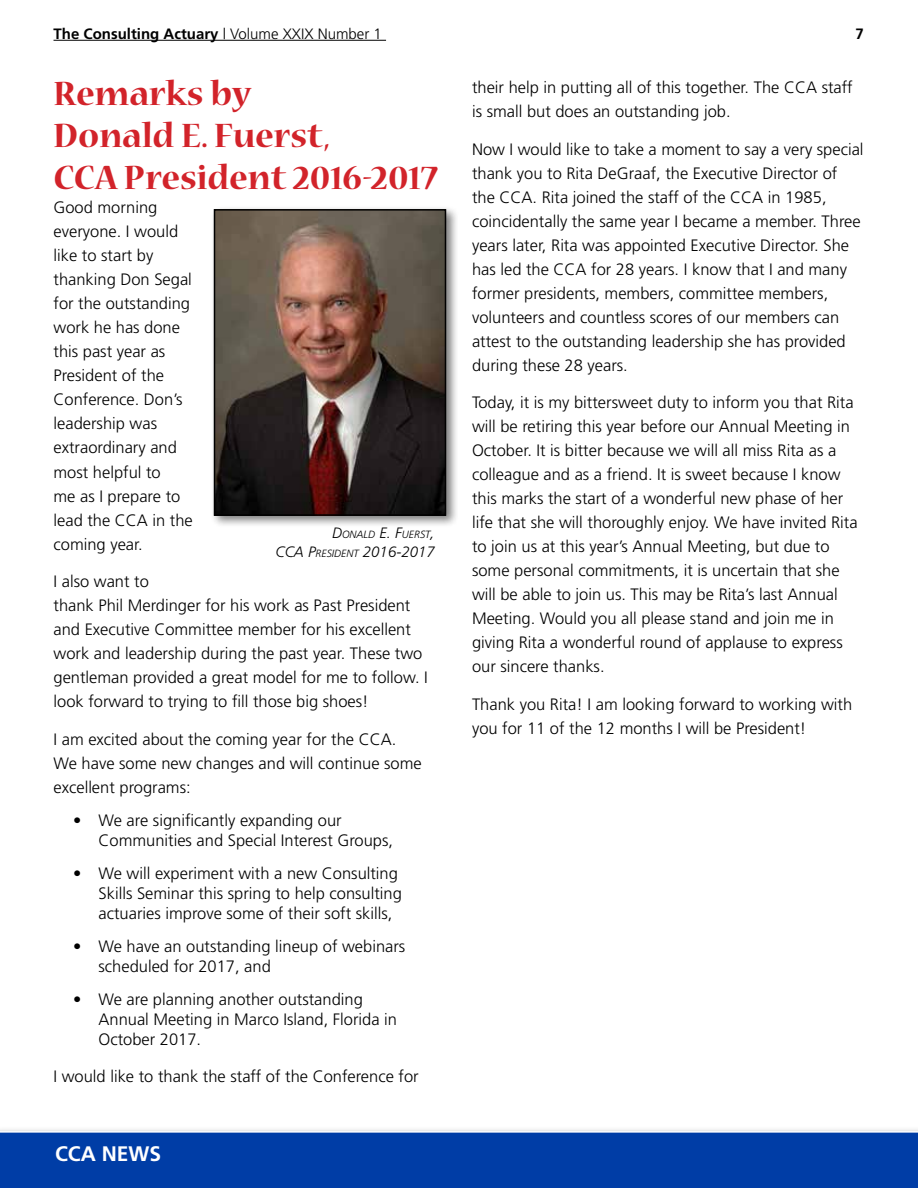
<style>
.page{position:relative;width:918px;height:1188px;background:#fff}
.page>*{position:absolute;margin:0;border:0;box-sizing:border-box;transform-origin:0 0}
.t1{font:700 37.5px/42px "Nueva Std";color:#d2232a}
.t2{font:700 21px "Frutiger";color:#fff}
.t3{font:300 16.5px/24px "Frutiger";color:#000}
.t4{font:700 15px "Frutiger";color:#000}
.t5{font:italic 300 15px "Frutiger";color:#000}
.t6{font:italic 300 10.5px "Frutiger";color:#000}
.s1{font-weight:300}
.s2{font-size:15px}
.s3{font-size:10.5px}
</style>
<div class="page">
<div style="left:0;top:1126px;width:918px;height:62px;background:#000;opacity:.45"></div>
<div style="left:0;top:1132px;width:918px;height:56px;background:#003da6"></div>
<hr style="left:54px;top:40px;width:332px;height:1px;background:#000">
<div style="left:210px;top:205px;width:249px;height:323px;background:#000;opacity:.5"></div>
<img style="left:217px;top:212px;width:226px;height:301px">
<div style="left:214px;top:209px;width:232px;height:307px;border:2px solid #000"></div>
<p class="t4" style="left:54px;top:25px;width:330px">The Consulting Actuary <span class="s1">| Volume XXIX Number 1</span></p>
<p class="t4" style="left:856px;top:25px;width:10px">7</p>
<h1 class="t1" style="left:54px;top:75px;width:386px">Remarks by<br>Donald E. Fuerst,<br>CCA President 2016-2017</h1>
<p class="t3" style="left:54px;top:196px;width:141px">Good morning everyone. I would like to start by thanking Don Segal for the outstanding work he has done this past year as<br>President of the<br>Conference. Don’s leadership was extraordinary and most helpful to<br>me as I prepare to lead the CCA in the coming year.</p>
<p class="t3" style="left:54px;top:569px;width:376px">I also want to<br>thank Phil Merdinger for his work as Past President and Executive Committee member for his excellent work and leadership during the past year. These two gentleman provided a great model for me to follow. I look forward to trying to fill those big shoes!</p>
<p class="t3" style="left:54px;top:727px;width:370px">I am excited about the coming year for the CCA.<br>We have some new changes and will continue some excellent programs:</p>
<p class="t3" style="left:99px;top:810px;width:296px;line-height:19.8px;text-indent:-25px">• We are significantly expanding our<br>Communities and Special Interest Groups,</p>
<p class="t3" style="left:99px;top:863px;width:305px;line-height:19.8px;text-indent:-25px">• We will experiment with a new Consulting<br>Skills Seminar this spring to help consulting actuaries improve some of their soft skills,</p>
<p class="t3" style="left:99px;top:936px;width:308px;line-height:19.8px;text-indent:-25px">• We have an outstanding lineup of webinars scheduled for 2017, and</p>
<p class="t3" style="left:99px;top:989px;width:300px;line-height:19.8px;text-indent:-25px">• We are planning another outstanding<br>Annual Meeting in Marco Island, Florida in<br>October 2017.</p>
<p class="t3" style="left:54px;top:1064px;width:367px">I would like to thank the staff of the Conference for</p>
<p class="t6" style="left:332px;top:528px;width:104px"><span class="s2">D</span>ONAL D <span class="s2">E. F</span>UERST<span class="s2">,</span></p>
<p class="t5" style="left:276px;top:543px;width:161px">CCA P<span class="s3">RESIDENT</span> 2016-2017</p>
<p class="t2" style="left:55px;top:1141px;width:108px">CCA NEWS</p>
<p class="t3" style="left:472px;top:75px;width:382px">their help in putting all of this together. The CCA staff is small but does an outstanding job.</p>
<p class="t3" style="left:472px;top:137px;width:393px">Now I would like to take a moment to say a very special thank you to Rita DeGraaf, the Executive Director of the CCA. Rita joined the staff of the CCA in 1985, coincidentally the same year I became a member. Three years later, Rita was appointed Executive Director. She has led the CCA for 28 years. I know that I and many former presidents, members, committee members, volunteers and countless scores of our members can attest to the outstanding leadership she has provided during these 28 years.</p>
<p class="t3" style="left:472px;top:390px;width:387px">Today, it is my bittersweet duty to inform you that Rita will be retiring this year before our Annual Meeting in October. It is bitter because we will all miss Rita as a colleague and as a friend. It is sweet because I know this marks the start of a wonderful new phase of her life that she will thoroughly enjoy. We have invited Rita to join us at this year’s Annual Meeting, but due to some personal commitments, it is uncertain that she will be able to join us. This may be Rita’s last Annual Meeting. Would you all please stand and join me in giving Rita a wonderful round of applause to express our sincere thanks.</p>
<p class="t3" style="left:472px;top:692px;width:382px">Thank you Rita! I am looking forward to working with you for 11 of the 12 months I will be President!</p>
</div>
